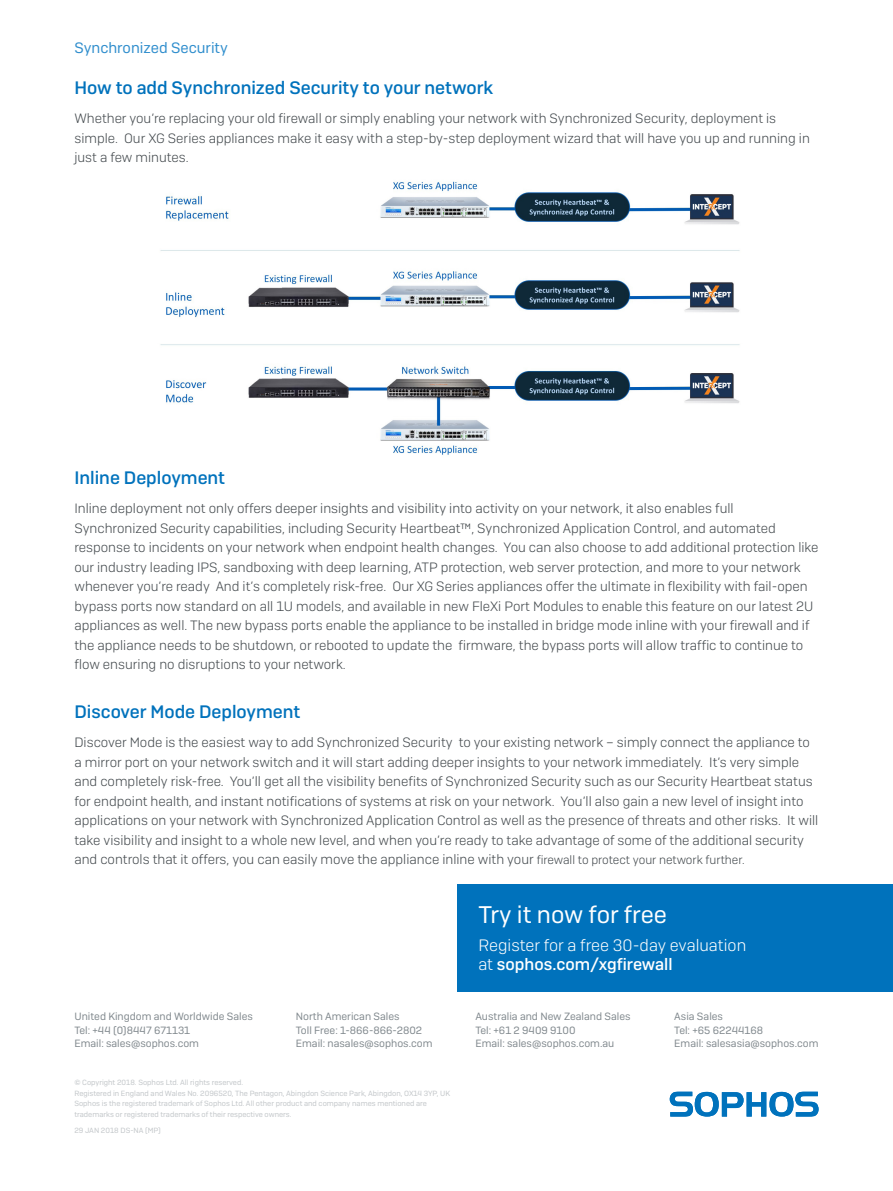
<style>
.page{position:relative;width:893px;height:1191px;background:#fff}
.page>*{position:absolute;margin:0;border:0;box-sizing:border-box;transform-origin:0 0}
.CTA_Heading{font:24px "Sophos Sans";color:#fff}
.Subheading_1{font:500 18px "Sophos Sans";color:#0072bc}
.Body_Copy{font:500 18px "Sophos Sans";color:#0072bc}
.CTA_Copy{font:300 16.5px/19.5px "Sophos Sans";color:#fff}
.t1{font:15px "Sophos Sans";color:#308ecd}
.Body_Copy-2{font:300 13.5px/19.5px "Sophos Sans";color:#43494d}
.Sales_Address{font:10.5px "Sophos Sans";color:#81898e}
.Copyright{font:7.5px/10.5px "Sophos Sans";color:#c2c6c9}
.Job_No__and_Version{font:7.5px "Sophos Sans";color:#c2c6c9}
.s1{font-size:12px}
.s2{font-weight:500}
</style>
<div class="page">
<div style="left:457px;top:884px;width:436px;height:107px;background:#0072bc"></div>
<svg style="left:670px;top:1091px;width:149px;height:25px"></svg>
<img style="left:160px;top:181px;width:580px;height:274px">
<p class="t1" style="left:74px;top:39px;width:155px">Synchronized Security</p>
<p class="Subheading_1" style="left:74px;top:77px;width:420px">How to add Synchronized Security to your network</p>
<p class="Body_Copy-2" style="left:74px;top:108px;width:737px">Whether you’re replacing your old firewall or simply enabling your network with Synchronized Security, deployment is simple. Our XG Series appliances make it easy with a step-by-step deployment wizard that will have you up and running in just a few minutes.</p>
<p class="Body_Copy" style="left:74px;top:467px;width:152px">Inline Deployment</p>
<p class="Body_Copy-2" style="left:74px;top:498px;width:746px">Inline deployment not only offers deeper insights and visibility into activity on your network, it also enables full Synchronized Security capabilities, including Security Heartbeat™, Synchronized Application Control, and automated response to incidents on your network when endpoint health changes. You can also choose to add additional protection like our industry leading IPS, sandboxing with deep learning, ATP protection, web server protection, and more to your network whenever you’re ready And it’s completely risk-free. Our XG Series appliances offer the ultimate in flexibility with fail-open bypass ports now standard on all 1U models, and available in new FleXi Port Modules to enable this feature on our latest 2U appliances as well. The new bypass ports enable the appliance to be installed in bridge mode inline with your firewall and if the appliance needs to be shutdown, or rebooted to update the firmware, the bypass ports will allow traffic to continue to flow ensuring no disruptions to your network.</p>
<p class="Subheading_1" style="left:74px;top:701px;width:228px">Discover Mode Deployment</p>
<p class="Body_Copy-2" style="left:74px;top:732px;width:745px">Discover Mode is the easiest way to add Synchronized Security to your existing network – simply connect the appliance to a mirror port on your network switch and it will start adding deeper insights to your network immediately. It’s very simple and completely risk-free. You’ll get all the visibility benefits of Synchronized Security such as our Security Heartbeat status for endpoint health, and instant notifications of systems at risk on your network. You’ll also gain a new level of insight into applications on your network with Synchronized Application Control as well as the presence of threats and other risks. It will take visibility and insight to a whole new level, and when you’re ready to take advantage of some of the additional security and controls that it offers, you can easily move the appliance inline with your <span class="s1">firewall to protect your network further.</span></p>
<p class="CTA_Heading" style="left:478px;top:900px;width:190px">Try it now for free</p>
<p class="CTA_Copy" style="left:478px;top:935px;width:269px">Register for a free 30-day evaluation at <span class="s2">sophos.com/xgfirewall</span></p>
<p class="Sales_Address" style="left:74px;top:1010px;width:180px">United Kingdom and Worldwide Sales</p>
<p class="Sales_Address" style="left:74px;top:1023px;width:117px">Tel: +44 (0)8447 671131</p>
<p class="Sales_Address" style="left:74px;top:1037px;width:126px">Email: sales@sophos.com</p>
<p class="Sales_Address" style="left:296px;top:1010px;width:105px">North American Sales</p>
<p class="Sales_Address" style="left:296px;top:1023px;width:128px">Toll Free: 1-866-866-2802</p>
<p class="Sales_Address" style="left:296px;top:1037px;width:138px">Email: nasales@sophos.com</p>
<p class="Sales_Address" style="left:475px;top:1010px;width:157px">Australia and New Zealand Sales</p>
<p class="Sales_Address" style="left:475px;top:1023px;width:102px">Tel: +61 2 9409 9100</p>
<p class="Sales_Address" style="left:475px;top:1037px;width:140px">Email: sales@sophos.com.au</p>
<p class="Sales_Address" style="left:674px;top:1010px;width:50px">Asia Sales</p>
<p class="Sales_Address" style="left:674px;top:1023px;width:90px">Tel: +65 62244168</p>
<p class="Sales_Address" style="left:674px;top:1037px;width:146px">Email: salesasia@sophos.com</p>
<p class="Copyright" style="left:74px;top:1077px;width:170px">© Copyright 2018. Sophos Ltd. All rights reserved.</p>
<p class="Copyright" style="left:74px;top:1087px;width:377px">Registered in England and Wales No. 2096520, The Pentagon, Abingdon Science Park, Abingdon, OX14 3YP, UK</p>
<p class="Copyright" style="left:74px;top:1098px;width:354px">Sophos is the registered trademark of Sophos Ltd. All other product and company names mentioned are trademarks or registered trademarks of their respective owners.</p>
<p class="Job_No__and_Version" style="left:74px;top:1125px;width:88px">29 JAN 2018 DS-NA (MP)</p>
</div>
